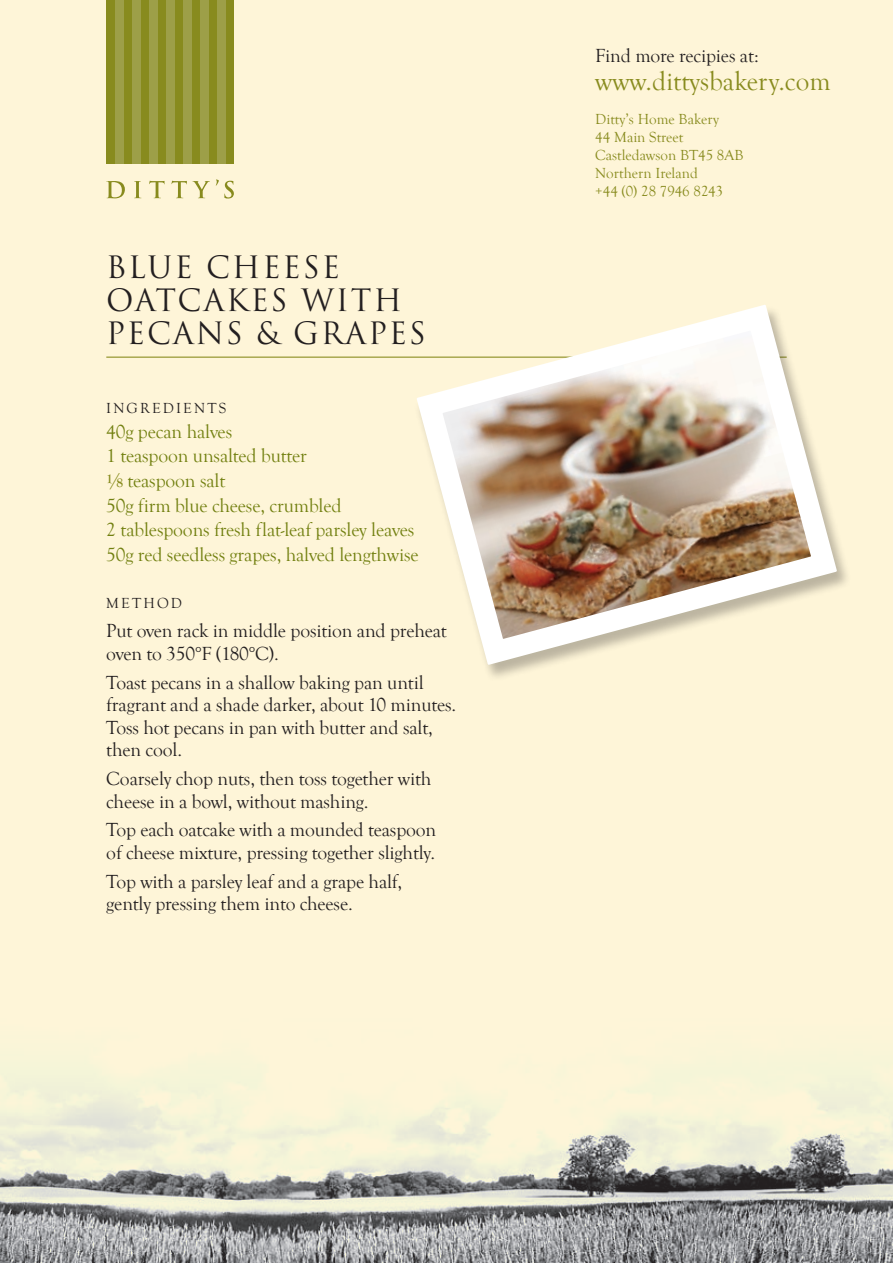
<style>
.page{position:relative;width:893px;height:1263px;background:#fef5d8}
.page>*{position:absolute;margin:0;border:0;box-sizing:border-box;transform-origin:0 0}
.t1{font:30px/33px "Trajan Pro";letter-spacing:.06em;color:#231f20}
.t2{font:27px "Goudy Old Style T";color:#888b1e}
.t3{font:19.5px/22.5px "Goudy Old Style T";letter-spacing:-.01em;color:#231f20}
.t4{font:19.5px/24.6px "Goudy Old Style T";letter-spacing:-.01em;color:#728010}
.t5{font:15px/18px "Goudy Old Style T";color:#888b1e}
.t6{font:15px "Goudy Old Style T";letter-spacing:.145em;color:#231f20}
.s1{color:#888b1e}
.s2{font-weight:700;font-size:13.5px;color:#888b1e}
</style>
<div class="page">
<img style="left:0;top:1073px;width:893px;height:190px">
<div style="left:106px;top:0;width:128px;height:164px;background:#888b1e"></div>
<div style="left:115px;top:0;width:8px;height:164px;background:#9d9f48"></div>
<div style="left:132px;top:0;width:8px;height:164px;background:#9d9f48"></div>
<div style="left:149px;top:0;width:8px;height:164px;background:#9d9f48"></div>
<div style="left:166px;top:0;width:8px;height:164px;background:#9d9f48"></div>
<div style="left:183px;top:0;width:8px;height:164px;background:#9d9f48"></div>
<div style="left:200px;top:0;width:8px;height:164px;background:#9d9f48"></div>
<div style="left:217px;top:0;width:8px;height:164px;background:#9d9f48"></div>
<svg style="left:106px;top:181px;width:19px;height:17px"></svg>
<svg style="left:134px;top:181px;width:7px;height:17px"></svg>
<svg style="left:149px;top:181px;width:16px;height:17px"></svg>
<svg style="left:172px;top:181px;width:38px;height:17px"></svg>
<svg style="left:216px;top:179px;width:18px;height:20px"></svg>
<hr style="left:106px;top:357px;width:681px;height:1px;background:#888b1e">
<div style="left:412px;top:302px;width:439px;height:379px;background:#fef5d8"></div>
<svg style="left:416px;top:305px;width:421px;height:360px"></svg>
<img style="left:442px;top:331px;width:369px;height:308px">
<h1 class="t1" style="left:106px;top:250px;width:321px">BLUE CHEESE<br>OATCAKES WITH<br>PECANS &amp; GRAPES</h1>
<p class="t6" style="left:106px;top:400px;width:122px">Ingredients</p>
<p class="t4" style="left:106px;top:419px;width:314px">40g pecan halves<br>1 teaspoon unsalted butter<br><sup>1</sup><span class="s1">/</span><span class="s2">8</span> teaspoon salt<br>50g firm blue cheese, crumbled<br>2 tablespoons fresh flat-leaf parsley leaves<br>50g red seedless grapes, halved lengthwise</p>
<p class="t6" style="left:106px;top:595px;width:77px">Method</p>
<p class="t3" style="left:106px;top:620px;width:342px">Put oven rack in middle position and preheat oven to 350°F (180°C).</p>
<p class="t3" style="left:106px;top:671px;width:352px">Toast pecans in a shallow baking pan until fragrant and a shade darker, about 10 minutes.<br>Toss hot pecans in pan with butter and salt, then cool.</p>
<p class="t3" style="left:106px;top:768px;width:327px">Coarsely chop nuts, then toss together with cheese in a bowl, without mashing.</p>
<p class="t3" style="left:106px;top:819px;width:331px">Top each oatcake with a mounded teaspoon of cheese mixture, pressing together slightly.</p>
<p class="t3" style="left:106px;top:870px;width:297px">Top with a parsley leaf and a grape half, gently pressing them into cheese.</p>
<p class="t3" style="left:595px;top:44px;width:165px">Find more recipies at:</p>
<h2 class="t2" style="left:595px;top:66px;width:237px">www.dittysbakery.com</h2>
<p class="t5" style="left:595px;top:110px;width:150px">Ditty’s Home Bakery<br>44 Main Street<br>Castledawson BT45 8AB<br>Northern Ireland<br>+44 (0) 28 7946 8243</p>
</div>
